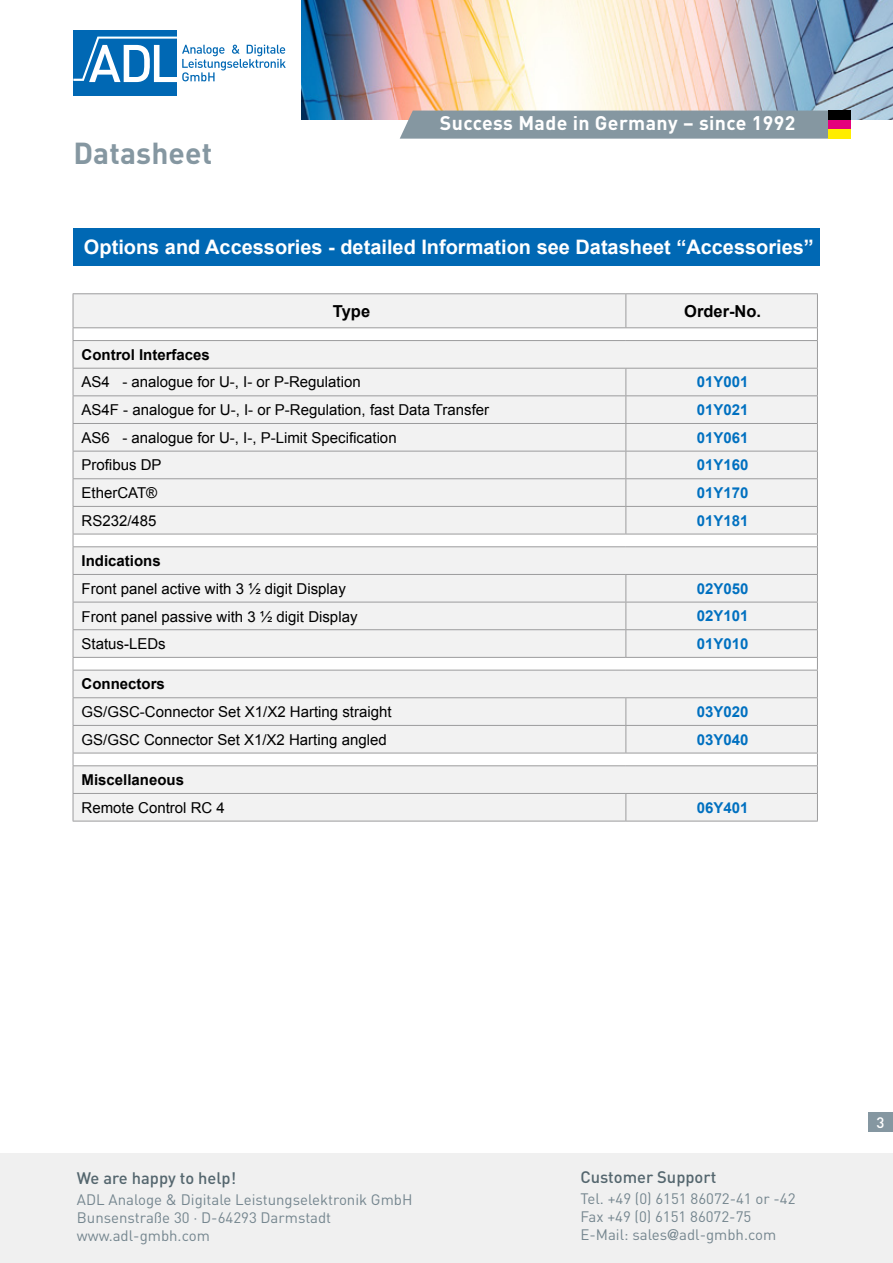
<style>
.page{position:relative;width:893px;height:1263px;background:#fff}
.page>*{position:absolute;margin:0;border:0;box-sizing:border-box;transform-origin:0 0}
.t1{font:700 30px "DIN";letter-spacing:.005em;color:#8597a1}
.t2{font:700 19.95px "Arial";color:#fff}
.t3{font:700 19.5px "DIN";letter-spacing:.02em;color:#fff}
.t4{font:500 16.5px "DIN";color:#54666e}
.t5{font:700 16.5px "Arial";color:#000}
.t6{font:15px "Arial";color:#000}
.t7{font:15px/18px "DIN";color:#75868f}
.t8{font:700 15px "Arial";color:#0070c0}
.t9{font:700 15px "Arial";color:#000}
.t10{font:500 15px "DIN";color:#fff}
.s1{font-family:"Helvetica Neue";font-weight:500}
</style>
<div class="page">
<div style="left:73px;top:30px;width:104px;height:65px;background:#0068b4"></div>
<svg style="left:73px;top:36px;width:213px;height:46px"></svg>
<img style="left:302px;top:0;width:591px;height:119px">
<div style="left:400px;top:111px;width:428px;height:28px;background:#8597a1"></div>
<div style="left:828px;top:111px;width:23px;height:9px;background:#000"></div>
<div style="left:828px;top:120px;width:23px;height:9px;background:#e5007c"></div>
<div style="left:828px;top:129px;width:23px;height:10px;background:#ffed00"></div>
<div style="left:73px;top:228px;width:747px;height:38px;background:#0068b4"></div>
<svg style="left:74px;top:294px;width:743px;height:527px;fill:#f2f2f2"></svg>
<hr style="left:73px;top:293px;width:553px;height:1px;background:#9c9c9d">
<hr style="left:73px;top:294px;width:1px;height:33px;background:#9c9c9d">
<hr style="left:626px;top:293px;width:192px;height:1px;background:#9c9c9d">
<hr style="left:625px;top:294px;width:1px;height:33px;background:#9c9c9d">
<hr style="left:817px;top:294px;width:1px;height:33px;background:#9c9c9d">
<hr style="left:73px;top:327px;width:553px;height:1px;background:#9c9c9d">
<hr style="left:626px;top:327px;width:192px;height:1px;background:#9c9c9d">
<hr style="left:73px;top:340px;width:553px;height:1px;background:#9c9c9d">
<hr style="left:626px;top:340px;width:192px;height:1px;background:#9c9c9d">
<hr style="left:73px;top:368px;width:553px;height:1px;background:#9c9c9d">
<hr style="left:626px;top:368px;width:192px;height:1px;background:#9c9c9d">
<hr style="left:73px;top:395px;width:553px;height:1px;background:#9c9c9d">
<hr style="left:626px;top:395px;width:192px;height:1px;background:#9c9c9d">
<hr style="left:73px;top:423px;width:553px;height:1px;background:#9c9c9d">
<hr style="left:626px;top:423px;width:192px;height:1px;background:#9c9c9d">
<hr style="left:73px;top:451px;width:553px;height:1px;background:#9c9c9d">
<hr style="left:626px;top:451px;width:192px;height:1px;background:#9c9c9d">
<hr style="left:73px;top:478px;width:553px;height:1px;background:#9c9c9d">
<hr style="left:626px;top:478px;width:192px;height:1px;background:#9c9c9d">
<hr style="left:73px;top:506px;width:553px;height:1px;background:#9c9c9d">
<hr style="left:626px;top:506px;width:192px;height:1px;background:#9c9c9d">
<svg style="left:625px;top:369px;width:1px;height:165px"></svg>
<hr style="left:73px;top:534px;width:553px;height:1px;background:#9c9c9d">
<hr style="left:626px;top:534px;width:192px;height:1px;background:#9c9c9d">
<hr style="left:73px;top:546px;width:553px;height:1px;background:#9c9c9d">
<hr style="left:626px;top:546px;width:192px;height:1px;background:#9c9c9d">
<hr style="left:73px;top:574px;width:553px;height:1px;background:#9c9c9d">
<hr style="left:626px;top:574px;width:192px;height:1px;background:#9c9c9d">
<hr style="left:73px;top:602px;width:553px;height:1px;background:#9c9c9d">
<hr style="left:626px;top:602px;width:192px;height:1px;background:#9c9c9d">
<hr style="left:73px;top:629px;width:553px;height:1px;background:#9c9c9d">
<hr style="left:626px;top:629px;width:192px;height:1px;background:#9c9c9d">
<svg style="left:625px;top:575px;width:1px;height:82px"></svg>
<hr style="left:73px;top:657px;width:553px;height:1px;background:#9c9c9d">
<hr style="left:626px;top:657px;width:192px;height:1px;background:#9c9c9d">
<hr style="left:73px;top:670px;width:553px;height:1px;background:#9c9c9d">
<hr style="left:626px;top:670px;width:192px;height:1px;background:#9c9c9d">
<hr style="left:73px;top:697px;width:553px;height:1px;background:#9c9c9d">
<hr style="left:626px;top:697px;width:192px;height:1px;background:#9c9c9d">
<hr style="left:73px;top:725px;width:553px;height:1px;background:#9c9c9d">
<hr style="left:626px;top:725px;width:192px;height:1px;background:#9c9c9d">
<svg style="left:625px;top:698px;width:1px;height:55px"></svg>
<hr style="left:73px;top:753px;width:553px;height:1px;background:#9c9c9d">
<hr style="left:626px;top:753px;width:192px;height:1px;background:#9c9c9d">
<hr style="left:73px;top:765px;width:553px;height:1px;background:#9c9c9d">
<hr style="left:626px;top:765px;width:192px;height:1px;background:#9c9c9d">
<hr style="left:73px;top:793px;width:553px;height:1px;background:#9c9c9d">
<svg style="left:73px;top:328px;width:1px;height:493px"></svg>
<hr style="left:626px;top:793px;width:192px;height:1px;background:#9c9c9d">
<svg style="left:625px;top:794px;width:1px;height:27px"></svg>
<svg style="left:817px;top:328px;width:1px;height:493px"></svg>
<hr style="left:73px;top:821px;width:553px;height:1px;background:#9c9c9d">
<hr style="left:626px;top:821px;width:192px;height:1px;background:#9c9c9d">
<div style="left:868px;top:1113px;width:25px;height:19px;background:#8597a1"></div>
<div style="left:0;top:1153px;width:893px;height:110px;background:#f0f0f0"></div>
<h1 class="t1" style="left:73px;top:133px;width:141px">Datasheet</h1>
<h3 class="t3" style="left:440px;top:110px;width:357px">Success Made in Germany – since 1992</h3>
<h2 class="t2" style="left:84px;top:234px;width:731px">Options and Accessories - detailed Information see Datasheet “Accessories”</h2>
<p class="t5" style="left:333px;top:300px;width:39px">Type</p>
<p class="t5" style="left:684px;top:300px;width:79px">Order-No.</p>
<p class="t9" style="left:82px;top:345px;width:130px">Control Interfaces</p>
<p class="t6" style="left:82px;top:372px;width:281px">AS4 - analogue for U-, I- or P-Regulation</p>
<p class="t8" style="left:697px;top:372px;width:53px">01Y001</p>
<p class="t6" style="left:82px;top:400px;width:409px">AS4F - analogue for U-, I- or P-Regulation, fast Data Transfer</p>
<p class="t8" style="left:697px;top:400px;width:53px">01Y021</p>
<p class="t6" style="left:82px;top:428px;width:317px">AS6 - analogue for U-, I-, P-Limit Specification</p>
<p class="t8" style="left:697px;top:428px;width:53px">01Y061</p>
<p class="t6" style="left:82px;top:455px;width:82px">Profibus DP</p>
<p class="t8" style="left:697px;top:455px;width:53px">01Y160</p>
<p class="t6" style="left:82px;top:483px;width:77px">EtherCAT®</p>
<p class="t8" style="left:697px;top:483px;width:53px">01Y170</p>
<p class="t6" style="left:82px;top:511px;width:77px">RS232/485</p>
<p class="t8" style="left:697px;top:511px;width:53px">01Y181</p>
<p class="t9" style="left:82px;top:551px;width:81px">Indications</p>
<p class="t6" style="left:82px;top:579px;width:266px">Front panel active with 3 ½ digit Display</p>
<p class="t8" style="left:697px;top:579px;width:53px">02Y050</p>
<p class="t6" style="left:82px;top:606px;width:277px">Front panel passive with 3 ½ digit Display</p>
<p class="t8" style="left:697px;top:606px;width:53px">02Y101</p>
<p class="t6" style="left:82px;top:634px;width:86px">Status-LEDs</p>
<p class="t8" style="left:697px;top:634px;width:53px">01Y010</p>
<p class="t9" style="left:82px;top:674px;width:85px">Connectors</p>
<p class="t6" style="left:82px;top:702px;width:312px">GS/GSC-Connector Set X1/X2 Harting straight</p>
<p class="t8" style="left:697px;top:702px;width:53px">03Y020</p>
<p class="t6" style="left:82px;top:730px;width:307px">GS/GSC Connector Set X1/X2 Harting angled</p>
<p class="t8" style="left:697px;top:730px;width:53px">03Y040</p>
<p class="t9" style="left:82px;top:770px;width:104px">Miscellaneous</p>
<p class="t6" style="left:82px;top:798px;width:145px">Remote Control RC 4</p>
<p class="t8" style="left:697px;top:798px;width:53px">06Y401</p>
<p class="t4" style="left:77px;top:1168px;width:161px">We are happy to help!</p>
<p class="t7" style="left:77px;top:1190px;width:337px">ADL Analoge &amp; Digitale Leistungselektronik GmbH<br>Bunsenstraße 30 · D-64293 Darmstadt www.adl-gmbh.com</p>
<p class="t4" style="left:580px;top:1166px;width:137px">Customer Support</p>
<p class="t7" style="left:580px;top:1189px;width:217px">Tel. +49 (0) 6151 86072-41 or -42<br>Fax +49 (0) 6151 86072-75<br>E-Mail: sales<span class="s1">@</span>adl-gmbh.com</p>
<p class="t10" style="left:876px;top:1113px;width:9px">3</p>
</div>
